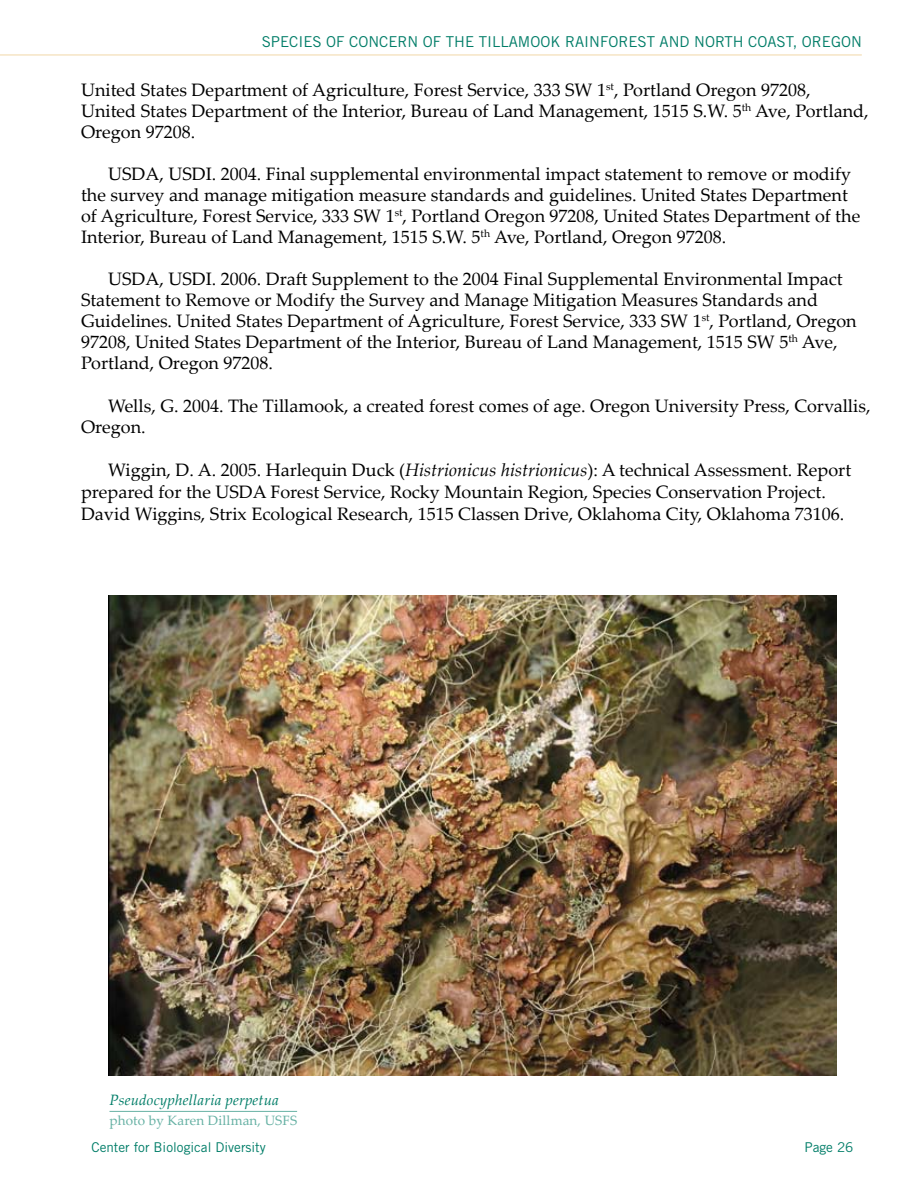
<style>
.page{position:relative;width:918px;height:1188px;background:#fff}
.page>*{position:absolute;margin:0;border:0;box-sizing:border-box;transform-origin:0 0}
.t1{font:18px/21px "Palatino Linotype";color:#000}
.t2{font:15px "Trade Gothic LT Std";color:#007d68}
.t3{font:italic 15px "Palatino Linotype";letter-spacing:.01em;color:#007d68}
.t4{font:13.5px "Trade Gothic LT Std";color:#007d68}
.t5{font:13.5px "Palatino Linotype";letter-spacing:.01em;color:#66b1a4}
.s1{font-style:italic}
</style>
<div class="page">
<hr style="left:0;top:54px;width:862px;height:2px;background:#f2dcb1">
<img style="left:108px;top:595px;width:729px;height:481px">
<hr style="left:110px;top:1111px;width:187px;height:1px;background:#66b1a4">
<p class="t2" style="left:262px;top:33px;width:602px">SPECIES OF CONCERN OF THE TILLAMOOK RAINFOREST AND NORTH COAST, OREGON</p>
<p class="t1" style="left:81px;top:79px;width:789px">United States Department of Agriculture, Forest Service, 333 SW 1<sup>st</sup>, Portland Oregon 97208,<br>United States Department of the Interior, Bureau of Land Management, 1515 S.W. 5<sup>th</sup> Ave, Portland,<br>Oregon 97208.</p>
<p class="t1" style="left:81px;top:163px;width:781px;text-indent:27px">USDA, USDI. 2004. Final supplemental environmental impact statement to remove or modify the survey and manage mitigation measure standards and guidelines. United States Department of Agriculture, Forest Service, 333 SW 1<sup>st</sup>, Portland Oregon 97208, United States Department of the Interior, Bureau of Land Management, 1515 S.W. 5<sup>th</sup> Ave, Portland, Oregon 97208.</p>
<p class="t1" style="left:81px;top:268px;width:777px;text-indent:27px">USDA, USDI. 2006. Draft Supplement to the 2004 Final Supplemental Environmental Impact Statement to Remove or Modify the Survey and Manage Mitigation Measures Standards and Guidelines. United States Department of Agriculture, Forest Service, 333 SW 1<sup>st</sup>, Portland, Oregon 97208, United States Department of the Interior, Bureau of Land Management, 1515 SW 5<sup>th</sup> Ave, Portland, Oregon 97208.</p>
<p class="t1" style="left:81px;top:394px;width:791px;line-height:21.6px;text-indent:27px">Wells, G. 2004. The Tillamook, a created forest comes of age. Oregon University Press, Corvallis,<br>Oregon.</p>
<p class="t1" style="left:81px;top:459px;width:772px;line-height:21.6px;text-indent:27px">Wiggin, D. A. 2005. Harlequin Duck (<span class="s1">Histrionicus histrionicus</span>): A technical Assessment. Report prepared for the USDA Forest Service, Rocky Mountain Region, Species Conservation Project.<br>David Wiggins, Strix Ecological Research, 1515 Classen Drive, Oklahoma City, Oklahoma 73106.</p>
<p class="t3" style="left:110px;top:1089px;width:171px">Pseudocyphellaria perpetua</p>
<p class="t5" style="left:110px;top:1110px;width:189px">photo by Karen Dillman, USFS</p>
<p class="t4" style="left:91px;top:1139px;width:176px">Center for Biological Diversity</p>
<p class="t4" style="left:804px;top:1139px;width:42px">Page 26</p>
</div>
